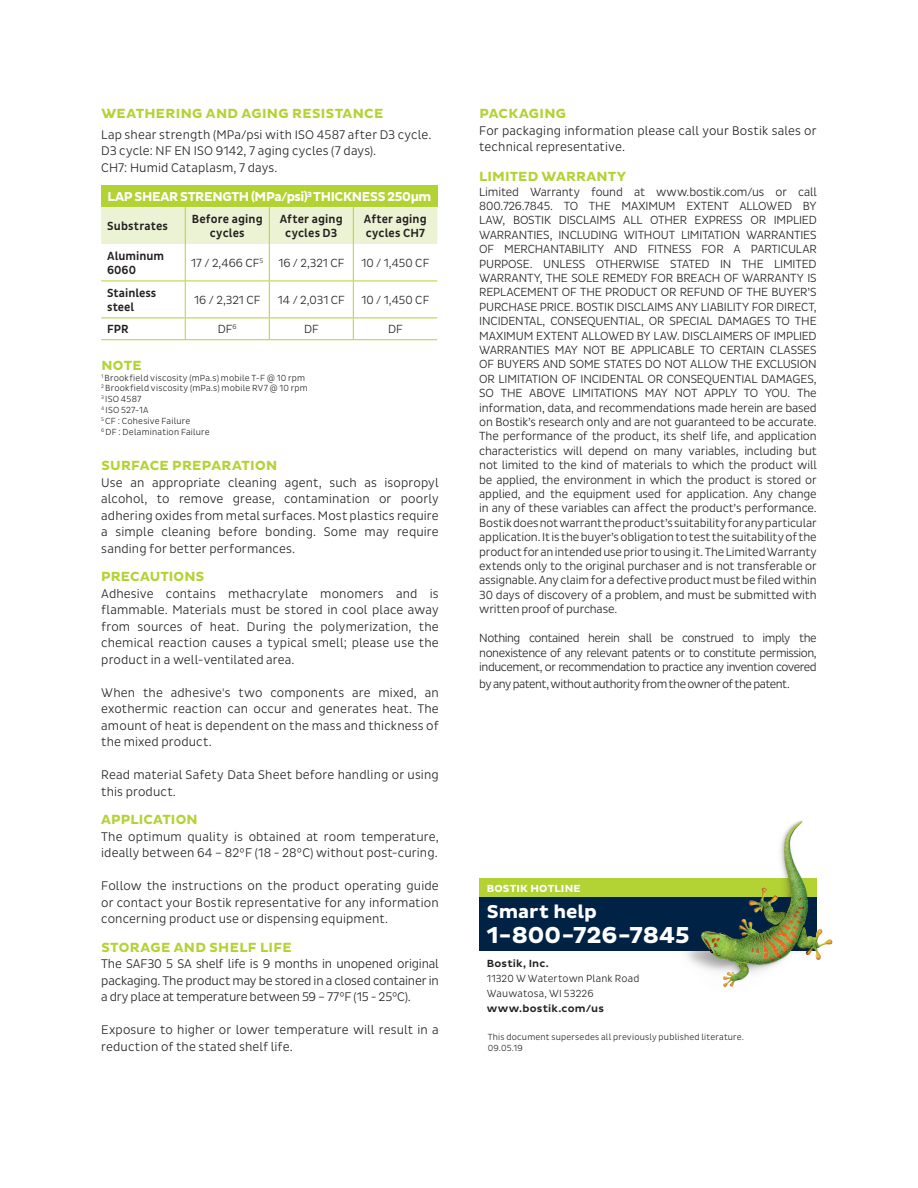
<style>
.page{position:relative;width:918px;height:1188px;background:#fff}
.page>*{position:absolute;margin:0;border:0;box-sizing:border-box;transform-origin:0 0}
.NB_Body_Copy{font:700 23.55px "Pluto Sans";color:#fff}
.NB_Body_Copy-2{font:700 19.05px "Pluto Sans";color:#fff}
.NB_Body_Copy-3{font:700 13.5px "Pluto Sans";letter-spacing:.025em;color:#b3d234}
.NB_Body_Header{font:700 13.5px "Pluto Sans";letter-spacing:.01em;color:#b3d234}
.t1{font:700 13.2px "Pluto Sans";letter-spacing:-.025em;color:#fff;scale:.95 1}
.NB_Body_Copy-4{font:300 12.75px/16.5px "Pluto Sans Cond";letter-spacing:.01em;color:#231f20;text-align:justify}
.NB_Body_Copy__8_5_10{font:300 12px/14.4px "Pluto Sans Cond";letter-spacing:-.03em;color:#231f20;text-align:justify}
.t2{font:500 12px/14.4px "Pluto Sans Cond";letter-spacing:.01em;color:#231f20;text-align:center}
.NB_Body_Copy-5{font:300 10.5px "Pluto Sans Cond";letter-spacing:.015em;color:#231f20}
.NB_Body_Copy-6{font:500 10.5px "Pluto Sans";letter-spacing:.02em;color:#231f20}
.NB_Body_Copy-7{font:700 10.5px "Pluto Sans";letter-spacing:.015em;color:#fff}
.NB_Body_Copy-8{font:300 9px "Pluto Sans Cond";letter-spacing:.025em;color:#231f20}
</style>
<div class="page">
<div style="left:479px;top:878px;width:338px;height:20px;background:#b3d234"></div>
<div style="left:479px;top:898px;width:338px;height:53px;background:#002245"></div>
<img style="left:672px;top:821px;width:161px;height:167px">
<div style="left:101px;top:185px;width:336px;height:22px;background:#b3d234"></div>
<svg style="left:101px;top:207px;width:336px;height:133px"></svg>
<hr style="left:185px;top:281px;width:84px;height:1px;background:#b3d234">
<hr style="left:269px;top:281px;width:84px;height:1px;background:#b3d234">
<hr style="left:353px;top:281px;width:84px;height:1px;background:#b3d234">
<hr style="left:185px;top:318px;width:84px;height:1px;background:#b3d234">
<hr style="left:269px;top:318px;width:84px;height:1px;background:#b3d234">
<hr style="left:353px;top:318px;width:84px;height:1px;background:#b3d234">
<hr style="left:185px;top:339px;width:84px;height:1px;background:#b3d234">
<hr style="left:269px;top:339px;width:84px;height:1px;background:#b3d234">
<hr style="left:353px;top:339px;width:84px;height:1px;background:#b3d234">
<p class="NB_Body_Copy-3" style="left:479px;top:106px;width:88px">PACKAGING</p>
<p class="NB_Body_Copy-4" style="left:479px;top:122px;width:339px">For packaging information please call your Bostik sales or technical representative.</p>
<p class="NB_Body_Header" style="left:479px;top:169px;width:148px">LIMITED WARRANTY</p>
<p class="NB_Body_Copy__8_5_10" style="left:479px;top:184px;width:339px">Limited Warranty found at www.bostik.com/us or call 800.726.7845. TO THE MAXIMUM EXTENT ALLOWED BY LAW, BOSTIK DISCLAIMS ALL OTHER EXPRESS OR IMPLIED WARRANTIES, INCLUDING WITHOUT LIMITATION WARRANTIES OF MERCHANTABILITY AND FITNESS FOR A PARTICULAR PURPOSE. UNLESS OTHERWISE STATED IN THE LIMITED WARRANTY, THE SOLE REMEDY FOR BREACH OF WARRANTY IS REPLACEMENT OF THE PRODUCT OR REFUND OF THE BUYER’S PURCHASE PRICE. BOSTIK DISCLAIMS ANY LIABILITY FOR DIRECT, INCIDENTAL, CONSEQUENTIAL, OR SPECIAL DAMAGES TO THE MAXIMUM EXTENT ALLOWED BY LAW. DISCLAIMERS OF IMPLIED WARRANTIES MAY NOT BE APPLICABLE TO CERTAIN CLASSES OF BUYERS AND SOME STATES DO NOT ALLOW THE EXCLUSION OR LIMITATION OF INCIDENTAL OR CONSEQUENTIAL DAMAGES, SO THE ABOVE LIMITATIONS MAY NOT APPLY TO YOU. The information, data, and recommendations made herein are based on Bostik’s research only and are not guaranteed to be accurate.<br>The performance of the product, its shelf life, and application characteristics will depend on many variables, including but not limited to the kind of materials to which the product will be applied, the environment in which the product is stored or applied, and the equipment used for application. Any change in any of these variables can affect the product’s performance.<br>Bostik does not warrant the product’s suitability for any particular application. It is the buyer’s obligation to test the suitability of the product for an intended use prior to using it. The Limited Warranty extends only to the original purchaser and is not transferable or assignable. Any claim for a defective product must be filed within 30 days of discovery of a problem, and must be submitted with written proof of purchase.</p>
<p class="NB_Body_Copy__8_5_10" style="left:479px;top:631px;width:339px">Nothing contained herein shall be construed to imply the nonexistence of any relevant patents or to constitute permission, inducement, or recommendation to practice any invention covered</p>
<p class="NB_Body_Copy__8_5_10" style="left:479px;top:677px;width:312px">by any patent, without authority from the owner of the patent.</p>
<p class="NB_Body_Copy-3" style="left:101px;top:106px;width:284px">WEATHERING AND AGING RESISTANCE</p>
<p class="NB_Body_Copy-4" style="left:101px;top:126px;width:332px">Lap shear strength (MPa/psi with ISO 4587 after D3 cycle.</p>
<p class="NB_Body_Copy-4" style="left:101px;top:143px;width:277px">D3 cycle: NF EN ISO 9142, 7 aging cycles (7 days).</p>
<p class="NB_Body_Copy-4" style="left:101px;top:159px;width:178px">CH7: Humid Cataplasm, 7 days.</p>
<p class="t1" style="left:107px;top:189px;width:343px">LAP SHEAR STRENGTH (MPa/psi)<sup>3</sup> THICKNESS 250μm</p>
<p class="t2" style="left:107px;top:219px;width:62px">Substrates</p>
<p class="t2" style="left:192px;top:212px;width:73px">Before aging cycles</p>
<p class="t2" style="left:280px;top:212px;width:65px">After aging cycles D3</p>
<p class="t2" style="left:364px;top:212px;width:65px;text-align:left">After aging cycles CH7</p>
<p class="t2" style="left:107px;top:249px;width:58px">Aluminum</p>
<p class="t2" style="left:107px;top:263px;width:30px">6060</p>
<p class="NB_Body_Copy__8_5_10" style="left:191px;top:256px;width:73px">17 / 2,466 CF<sup>5</sup></p>
<p class="NB_Body_Copy__8_5_10" style="left:278px;top:256px;width:68px">16 / 2,321 CF</p>
<p class="NB_Body_Copy__8_5_10" style="left:362px;top:256px;width:69px">10 / 1,450 CF</p>
<p class="t2" style="left:107px;top:286px;width:51px;text-align:left">Stainless steel</p>
<p class="NB_Body_Copy__8_5_10" style="left:194px;top:293px;width:68px">16 / 2,321 CF</p>
<p class="NB_Body_Copy__8_5_10" style="left:278px;top:293px;width:69px">14 / 2,031 CF</p>
<p class="NB_Body_Copy__8_5_10" style="left:362px;top:293px;width:69px">10 / 1,450 CF</p>
<p class="t2" style="left:107px;top:322px;width:23px">FPR</p>
<p class="NB_Body_Copy__8_5_10" style="left:218px;top:322px;width:20px">DF<sup>6</sup></p>
<p class="NB_Body_Copy__8_5_10" style="left:304px;top:322px;width:16px">DF</p>
<p class="NB_Body_Copy__8_5_10" style="left:388px;top:322px;width:16px">DF</p>
<p class="NB_Body_Copy-3" style="left:101px;top:357px;width:42px">NOTE</p>
<p class="NB_Body_Copy-8" style="left:101px;top:372px;width:205px"><sup>1</sup> Brookfield viscosity (mPa.s) mobile T-F @ 10 rpm</p>
<p class="NB_Body_Copy-8" style="left:101px;top:383px;width:208px"><sup>2</sup> Brookfield viscosity (mPa.s) mobile RV7 @ 10 rpm</p>
<p class="NB_Body_Copy-8" style="left:101px;top:394px;width:42px"><sup>3</sup> ISO 4587</p>
<p class="NB_Body_Copy-8" style="left:101px;top:405px;width:49px"><sup>4</sup> ISO 527-1A</p>
<p class="NB_Body_Copy-8" style="left:101px;top:416px;width:90px"><sup>5</sup> CF : Cohesive Failure</p>
<p class="NB_Body_Copy-8" style="left:101px;top:426px;width:110px"><sup>6</sup> DF : Delamination Failure</p>
<p class="NB_Body_Copy-3" style="left:101px;top:458px;width:177px">SURFACE PREPARATION</p>
<p class="NB_Body_Copy-4" style="left:101px;top:474px;width:339px">Use an appropriate cleaning agent, such as isopropyl alcohol, to remove grease, contamination or poorly adhering oxides from metal surfaces. Most plastics require a simple cleaning before bonding. Some may require sanding for better performances.</p>
<p class="NB_Body_Copy-3" style="left:101px;top:569px;width:105px">PRECAUTIONS</p>
<p class="NB_Body_Copy-4" style="left:101px;top:585px;width:339px">Adhesive contains methacrylate monomers and is flammable. Materials must be stored in cool place away from sources of heat. During the polymerization, the chemical reaction causes a typical smell; please use the product in a well-ventilated area.</p>
<p class="NB_Body_Copy-4" style="left:101px;top:684px;width:339px">When the adhesive's two components are mixed, an exothermic reaction can occur and generates heat. The amount of heat is dependent on the mass and thickness of the mixed product.</p>
<p class="NB_Body_Copy-4" style="left:101px;top:767px;width:339px">Read material Safety Data Sheet before handling or using this product.</p>
<p class="NB_Body_Copy-3" style="left:101px;top:812px;width:98px">APPLICATION</p>
<p class="NB_Body_Copy-4" style="left:101px;top:828px;width:339px">The optimum quality is obtained at room temperature, ideally between 64 – 82°F (18 - 28°C) without post-curing.</p>
<p class="NB_Body_Copy-4" style="left:101px;top:878px;width:339px">Follow the instructions on the product operating guide or contact your Bostik representative for any information concerning product use or dispensing equipment.</p>
<p class="NB_Body_Copy-3" style="left:101px;top:940px;width:192px">STORAGE AND SHELF LIFE</p>
<p class="NB_Body_Copy-4" style="left:101px;top:956px;width:339px">The SAF30 5 SA shelf life is 9 months in unopened original packaging. The product may be stored in a closed container in a dry place at temperature between 59 – 77°F (15 - 25°C).</p>
<p class="NB_Body_Copy-4" style="left:101px;top:1022px;width:339px">Exposure to higher or lower temperature will result in a reduction of the stated shelf life.</p>
<p class="NB_Body_Copy-8" style="left:488px;top:1032px;width:258px">This document supersedes all previously published literature.</p>
<p class="NB_Body_Copy-7" style="left:487px;top:882px;width:95px">BOSTIK HOTLINE</p>
<p class="NB_Body_Copy-2" style="left:487px;top:901px;width:112px">Smart help</p>
<p class="NB_Body_Copy" style="left:487px;top:922px;width:204px">1-800-726-7845</p>
<p class="NB_Body_Copy-6" style="left:487px;top:957px;width:64px">Bostik, Inc.</p>
<p class="NB_Body_Copy-5" style="left:487px;top:972px;width:154px">11320 W Watertown Plank Road</p>
<p class="NB_Body_Copy-5" style="left:487px;top:987px;width:108px">Wauwatosa, WI 53226</p>
<p class="NB_Body_Copy-6" style="left:487px;top:1002px;width:119px">www.bostik.com/us</p>
<p class="NB_Body_Copy-8" style="left:488px;top:1043px;width:37px">09.05.19</p>
</div>
